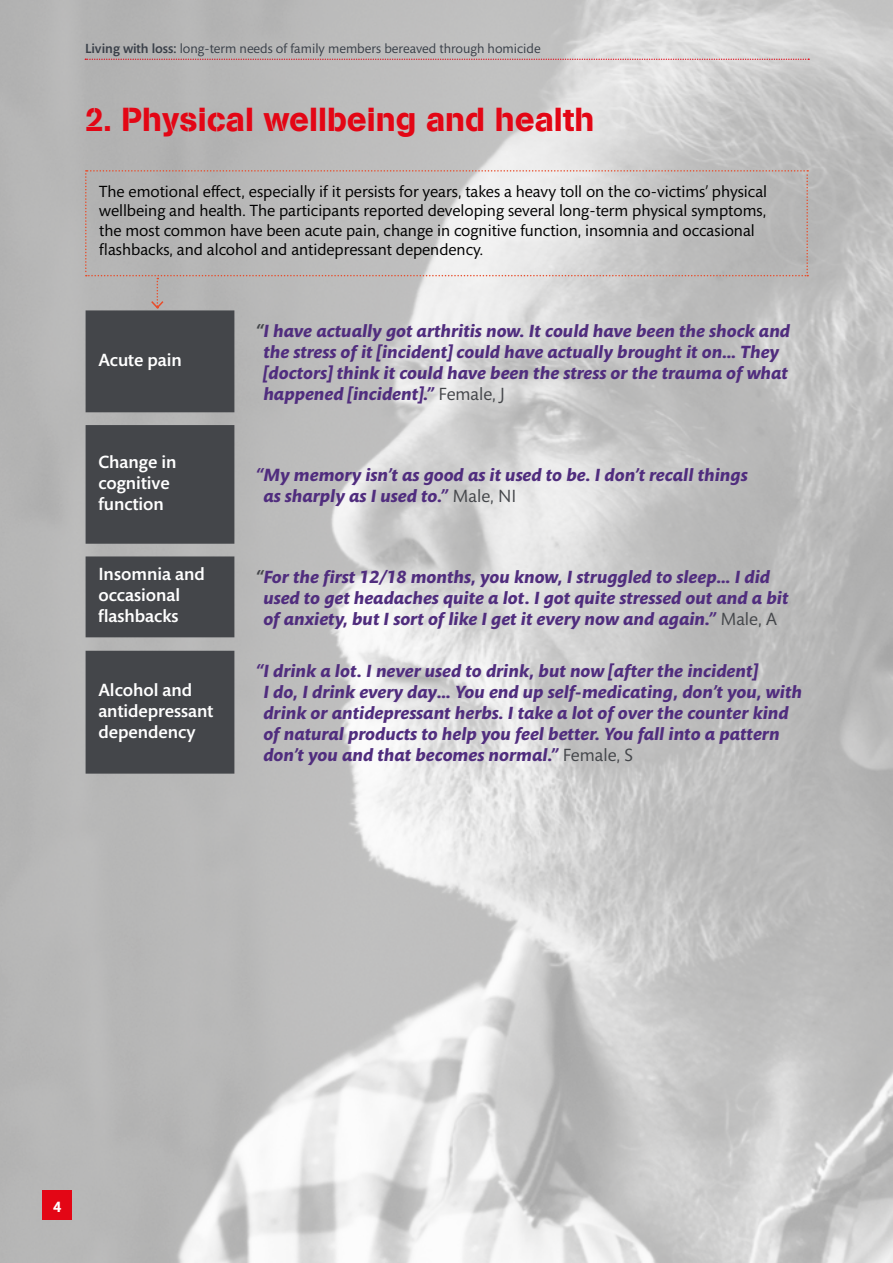
<style>
.page{position:relative;width:893px;height:1263px;background:#fff}
.page>*{position:absolute;margin:0;border:0;box-sizing:border-box;transform-origin:0 0}
.t1{font:33px "AG Book Pro Stencil";color:#e30615}
.t2{font:italic 700 18px/21px "Mundo Sans";color:#502d7e}
.t3{font:500 18px/21px "Mundo Sans Std";color:#fff}
.t4{font:16.5px/19.5px "Mundo Sans";color:#000}
.t5{font:700 15px "Mundo Sans";color:#fff}
.t6{font:13.5px "Mundo Sans";color:#3a4049}
.s1{font-family:"Mundo Sans Std";font-weight:500}
.s2{color:#44464a}
.s3{font-weight:400;font-style:normal;color:#44464a}
</style>
<div class="page">
<img style="left:0;top:0;width:893px;height:1263px">
<svg style="left:85px;top:59px;width:724px;height:1px"></svg>
<div style="left:43px;top:1190px;width:29px;height:30px;background:#e30615"></div>
<svg style="left:86px;top:310px;width:148px;height:464px;fill:#44464a"></svg>
<svg style="left:85px;top:170px;width:723px;height:140px"></svg>
<p class="t6" style="left:85px;top:41px;width:457px"><span class="s1">Living with loss:</span> long-term needs of family members bereaved through homicide</p>
<h1 class="t1" style="left:85px;top:98px;width:511px">2. Physical wellbeing and health</h1>
<p class="t4" style="left:99px;top:182px;width:669px">The emotional effect, especially if it persists for years, takes a heavy toll on the co-victims’ physical wellbeing and health. The participants reported developing several long-term physical symptoms, the most common have been acute pain, change in cognitive function, insomnia and occasional flashbacks, and alcohol and antidepressant dependency.</p>
<p class="t3" style="left:98px;top:350px;width:85px">Acute pain</p>
<p class="t3" style="left:98px;top:452px;width:80px">Change in cognitive function</p>
<p class="t2" style="left:263px;top:320px;width:528px;text-indent:-8px"><span class="s2">“</span>I have actually got arthritis now. It could have been the shock and the stress of it [incident] could have actually brought it on… They [doctors] think it could have been the stress or the trauma of what happened [incident].” <span class="s3">Female, J</span></p>
<p class="t2" style="left:263px;top:464px;width:486px;text-indent:-8px">“My memory isn’t as good as it used to be. I don’t recall things as sharply as I used to.” <span class="s3">Male, NI</span></p>
<p class="t3" style="left:98px;top:564px;width:108px">Insomnia and occasional flashbacks</p>
<p class="t2" style="left:263px;top:566px;width:527px;text-indent:-8px"><span class="s2">“</span>For the first 12/18 months, you know, I struggled to sleep… I did used to get headaches quite a lot. I got quite stressed out and a bit of anxiety, but I sort of like I get it every now and again.” <span class="s3">Male, A</span></p>
<p class="t3" style="left:98px;top:680px;width:117px">Alcohol and antidepressant dependency</p>
<p class="t2" style="left:263px;top:661px;width:540px;text-indent:-8px">“I drink a lot. I never used to drink, but now [after the incident]<br>I do, I drink every day… You end up self-medicating, don’t you, with drink or antidepressant herbs. I take a lot of over the counter kind of natural products to help you feel better. You fall into a pattern don’t you and that becomes normal.” <span class="s3">Female, S</span></p>
<p class="t5" style="left:53px;top:1199px;width:10px">4</p>
</div>
